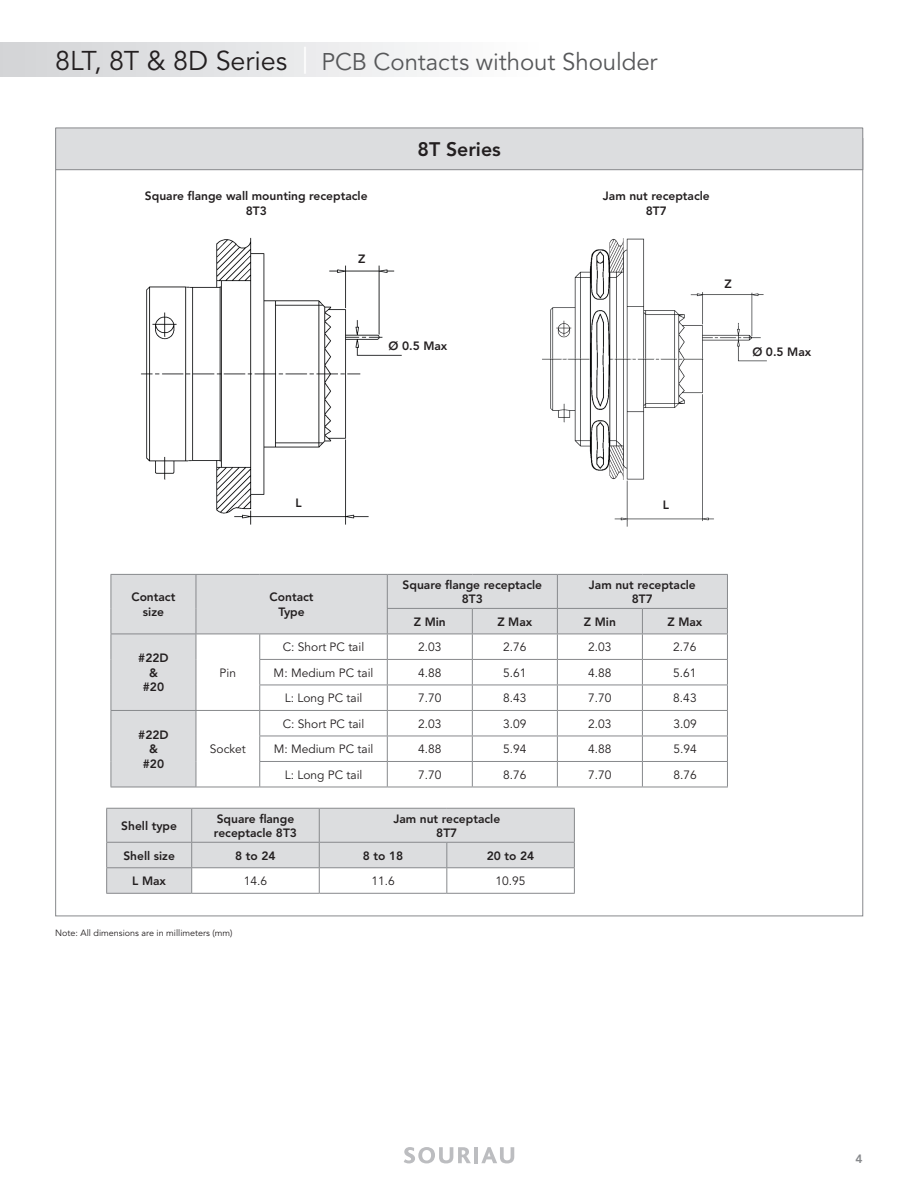
<style>
.page{position:relative;width:918px;height:1188px;background:#fff}
.page>*{position:absolute;margin:0;border:0;box-sizing:border-box;transform-origin:0 0}
.t1{font:24px "Avenir LT Std";color:#57585a}
.t2{font:800 19.5px "Avenir LT Std";color:#231f20}
.t3{font:800 12px/14.4px "Avenir LT Std";color:#231f20;text-align:center}
.t4{font:12px "Avenir LT Std";color:#231f20}
.t5{font:800 12px "Avenir LT Std";color:#87898c}
.t6{font:9px "Avenir LT Std";color:#231f20}
.s1{font-size:27px;color:#231f20}
.s2{font-size:27px;color:#fff}
</style>
<div class="page">
<div style="left:0;top:43px;width:544px;height:34px;background:linear-gradient(to right,#d2d3d6,#fefefe)"></div>
<svg style="left:404px;top:1147px;width:67px;height:16px"></svg>
<hr style="left:474px;top:1147px;width:4px;height:16px;background:#bcbdc0">
<svg style="left:481px;top:1147px;width:33px;height:16px"></svg>
<div style="left:55px;top:138px;width:808px;height:778px;background:#fff;border:1px solid #87898c"></div>
<div style="left:56px;top:128px;width:807px;height:42px;background:#dcdddf"></div>
<div style="left:55px;top:128px;width:808px;height:42px;border:1px solid #87898c"></div>
<img style="left:542px;top:238px;width:225px;height:289px">
<img style="left:141px;top:237px;width:261px;height:288px">
<svg style="left:112px;top:575px;width:615px;height:212px"></svg>
<hr style="left:111px;top:574px;width:85px;height:1px;background:#87898c">
<hr style="left:111px;top:575px;width:1px;height:33px;background:#87898c">
<hr style="left:196px;top:574px;width:64px;height:1px;background:#87898c">
<hr style="left:196px;top:575px;width:1px;height:33px;background:#87898c">
<hr style="left:260px;top:574px;width:127px;height:1px;background:#87898c">
<hr style="left:387px;top:574px;width:85px;height:1px;background:#87898c">
<hr style="left:387px;top:575px;width:1px;height:33px;background:#87898c">
<hr style="left:472px;top:574px;width:85px;height:1px;background:#87898c">
<hr style="left:557px;top:574px;width:85px;height:1px;background:#87898c">
<hr style="left:557px;top:575px;width:1px;height:33px;background:#87898c">
<hr style="left:642px;top:574px;width:86px;height:1px;background:#87898c">
<hr style="left:727px;top:575px;width:1px;height:33px;background:#87898c">
<hr style="left:387px;top:608px;width:85px;height:1px;background:#87898c">
<hr style="left:472px;top:608px;width:85px;height:1px;background:#87898c">
<hr style="left:557px;top:608px;width:85px;height:1px;background:#87898c">
<hr style="left:642px;top:608px;width:86px;height:1px;background:#87898c">
<hr style="left:111px;top:634px;width:85px;height:1px;background:#87898c">
<hr style="left:196px;top:634px;width:64px;height:1px;background:#87898c">
<hr style="left:260px;top:634px;width:127px;height:1px;background:#87898c">
<hr style="left:387px;top:634px;width:85px;height:1px;background:#87898c">
<hr style="left:472px;top:634px;width:85px;height:1px;background:#87898c">
<hr style="left:557px;top:634px;width:85px;height:1px;background:#87898c">
<hr style="left:642px;top:634px;width:86px;height:1px;background:#87898c">
<hr style="left:259px;top:659px;width:128px;height:1px;background:#87898c">
<hr style="left:387px;top:659px;width:85px;height:1px;background:#87898c">
<hr style="left:472px;top:659px;width:85px;height:1px;background:#87898c">
<hr style="left:557px;top:659px;width:85px;height:1px;background:#87898c">
<hr style="left:642px;top:659px;width:86px;height:1px;background:#87898c">
<hr style="left:259px;top:685px;width:128px;height:1px;background:#87898c">
<hr style="left:387px;top:685px;width:85px;height:1px;background:#87898c">
<hr style="left:472px;top:685px;width:85px;height:1px;background:#87898c">
<hr style="left:557px;top:685px;width:85px;height:1px;background:#87898c">
<hr style="left:642px;top:685px;width:86px;height:1px;background:#87898c">
<hr style="left:111px;top:710px;width:85px;height:1px;background:#87898c">
<hr style="left:196px;top:710px;width:64px;height:1px;background:#87898c">
<svg style="left:111px;top:608px;width:1px;height:179px"></svg>
<svg style="left:196px;top:608px;width:1px;height:179px"></svg>
<hr style="left:111px;top:787px;width:85px;height:1px;background:#87898c">
<hr style="left:196px;top:787px;width:64px;height:1px;background:#87898c">
<hr style="left:260px;top:710px;width:127px;height:1px;background:#87898c">
<hr style="left:387px;top:710px;width:85px;height:1px;background:#87898c">
<hr style="left:472px;top:710px;width:85px;height:1px;background:#87898c">
<hr style="left:557px;top:710px;width:85px;height:1px;background:#87898c">
<hr style="left:642px;top:710px;width:86px;height:1px;background:#87898c">
<hr style="left:259px;top:736px;width:128px;height:1px;background:#87898c">
<hr style="left:387px;top:736px;width:85px;height:1px;background:#87898c">
<hr style="left:472px;top:736px;width:85px;height:1px;background:#87898c">
<hr style="left:557px;top:736px;width:85px;height:1px;background:#87898c">
<hr style="left:642px;top:736px;width:86px;height:1px;background:#87898c">
<hr style="left:259px;top:761px;width:128px;height:1px;background:#87898c">
<svg style="left:259px;top:634px;width:1px;height:153px"></svg>
<hr style="left:387px;top:761px;width:85px;height:1px;background:#87898c">
<svg style="left:387px;top:609px;width:1px;height:178px"></svg>
<hr style="left:472px;top:761px;width:85px;height:1px;background:#87898c">
<svg style="left:472px;top:609px;width:1px;height:178px"></svg>
<hr style="left:557px;top:761px;width:85px;height:1px;background:#87898c">
<svg style="left:557px;top:609px;width:1px;height:178px"></svg>
<hr style="left:642px;top:761px;width:86px;height:1px;background:#87898c">
<svg style="left:642px;top:609px;width:1px;height:178px"></svg>
<svg style="left:727px;top:609px;width:1px;height:178px"></svg>
<hr style="left:260px;top:787px;width:127px;height:1px;background:#87898c">
<hr style="left:387px;top:787px;width:85px;height:1px;background:#87898c">
<hr style="left:472px;top:787px;width:85px;height:1px;background:#87898c">
<hr style="left:557px;top:787px;width:85px;height:1px;background:#87898c">
<hr style="left:642px;top:787px;width:86px;height:1px;background:#87898c">
<svg style="left:106px;top:808px;width:469px;height:85px"></svg>
<hr style="left:106px;top:893px;width:86px;height:1px;background:#87898c">
<hr style="left:192px;top:893px;width:127px;height:1px;background:#87898c">
<hr style="left:319px;top:893px;width:128px;height:1px;background:#87898c">
<hr style="left:447px;top:893px;width:128px;height:1px;background:#87898c">
<h1 class="t1" style="left:55px;top:48px;width:604px"><span class="s1">8LT, 8T &amp; 8D Series</span> <span class="s2">|</span> PCB Contacts without Shoulder</h1>
<h2 class="t2" style="left:418px;top:138px;width:85px">8T Series</h2>
<p class="t3" style="left:145px;top:189px;width:224px">Square flange wall mounting receptacle<br>8T3</p>
<p class="t3" style="left:603px;top:189px;width:108px">Jam nut receptacle<br>8T7</p>
<p class="t3" style="left:358px;top:252px;width:9px">Z</p>
<p class="t3" style="left:724px;top:276px;width:9px">Z</p>
<p class="t3" style="left:389px;top:339px;width:60px">Ø 0.5 Max</p>
<p class="t3" style="left:752px;top:344px;width:60px">Ø 0.5 Max</p>
<p class="t3" style="left:296px;top:496px;width:8px">L</p>
<p class="t3" style="left:131px;top:590px;width:45px">Contact size</p>
<p class="t3" style="left:270px;top:590px;width:45px">Contact<br>Type</p>
<p class="t3" style="left:663px;top:498px;width:8px">L</p>
<p class="t3" style="left:403px;top:577px;width:141px">Square flange receptacle<br>8T3</p>
<p class="t3" style="left:589px;top:577px;width:108px">Jam nut receptacle<br>8T7</p>
<p class="t3" style="left:414px;top:614px;width:34px">Z Min</p>
<p class="t3" style="left:497px;top:614px;width:36px">Z Max</p>
<p class="t3" style="left:584px;top:614px;width:34px">Z Min</p>
<p class="t3" style="left:668px;top:614px;width:36px">Z Max</p>
<p class="t3" style="left:138px;top:651px;width:32px">#22D &amp; #20</p>
<p class="t3" style="left:138px;top:728px;width:32px">#22D &amp; #20</p>
<p class="t4" style="left:220px;top:666px;width:18px">Pin</p>
<p class="t4" style="left:210px;top:742px;width:38px">Socket</p>
<p class="t4" style="left:283px;top:640px;width:83px">C: Short PC tail</p>
<p class="t4" style="left:418px;top:640px;width:25px">2.03</p>
<p class="t4" style="left:503px;top:640px;width:25px">2.76</p>
<p class="t4" style="left:588px;top:640px;width:25px">2.03</p>
<p class="t4" style="left:673px;top:640px;width:25px">2.76</p>
<p class="t4" style="left:274px;top:666px;width:101px">M: Medium PC tail</p>
<p class="t4" style="left:418px;top:666px;width:25px">4.88</p>
<p class="t4" style="left:503px;top:666px;width:25px">5.61</p>
<p class="t4" style="left:588px;top:666px;width:25px">4.88</p>
<p class="t4" style="left:673px;top:666px;width:25px">5.61</p>
<p class="t4" style="left:285px;top:691px;width:79px">L: Long PC tail</p>
<p class="t4" style="left:418px;top:691px;width:25px">7.70</p>
<p class="t4" style="left:503px;top:691px;width:25px">8.43</p>
<p class="t4" style="left:588px;top:691px;width:25px">7.70</p>
<p class="t4" style="left:673px;top:691px;width:25px">8.43</p>
<p class="t4" style="left:283px;top:717px;width:83px">C: Short PC tail</p>
<p class="t4" style="left:418px;top:717px;width:25px">2.03</p>
<p class="t4" style="left:503px;top:717px;width:25px">3.09</p>
<p class="t4" style="left:588px;top:717px;width:25px">2.03</p>
<p class="t4" style="left:673px;top:717px;width:25px">3.09</p>
<p class="t4" style="left:274px;top:742px;width:101px">M: Medium PC tail</p>
<p class="t4" style="left:418px;top:742px;width:25px">4.88</p>
<p class="t4" style="left:503px;top:742px;width:25px">5.94</p>
<p class="t4" style="left:588px;top:742px;width:25px">4.88</p>
<p class="t4" style="left:673px;top:742px;width:25px">5.94</p>
<p class="t4" style="left:285px;top:768px;width:79px">L: Long PC tail</p>
<p class="t4" style="left:418px;top:768px;width:25px">7.70</p>
<p class="t4" style="left:503px;top:768px;width:25px">8.76</p>
<p class="t4" style="left:588px;top:768px;width:25px">7.70</p>
<p class="t4" style="left:673px;top:768px;width:25px">8.76</p>
<p class="t3" style="left:121px;top:818px;width:57px">Shell type</p>
<p class="t3" style="left:214px;top:811px;width:85px;text-align:left">Square flange receptacle 8T3</p>
<p class="t3" style="left:393px;top:811px;width:108px">Jam nut receptacle<br>8T7</p>
<p class="t3" style="left:123px;top:848px;width:53px">Shell size</p>
<p class="t3" style="left:235px;top:848px;width:42px">8 to 24</p>
<p class="t3" style="left:363px;top:848px;width:42px">8 to 18</p>
<p class="t3" style="left:487px;top:848px;width:49px">20 to 24</p>
<p class="t3" style="left:132px;top:874px;width:35px">L Max</p>
<p class="t4" style="left:244px;top:874px;width:25px">14.6</p>
<p class="t4" style="left:371px;top:874px;width:25px">11.6</p>
<p class="t4" style="left:496px;top:874px;width:32px">10.95</p>
<p class="t6" style="left:55px;top:928px;width:179px">Note: All dimensions are in millimeters (mm)</p>
<p class="t5" style="left:856px;top:1152px;width:9px">4</p>
</div>
